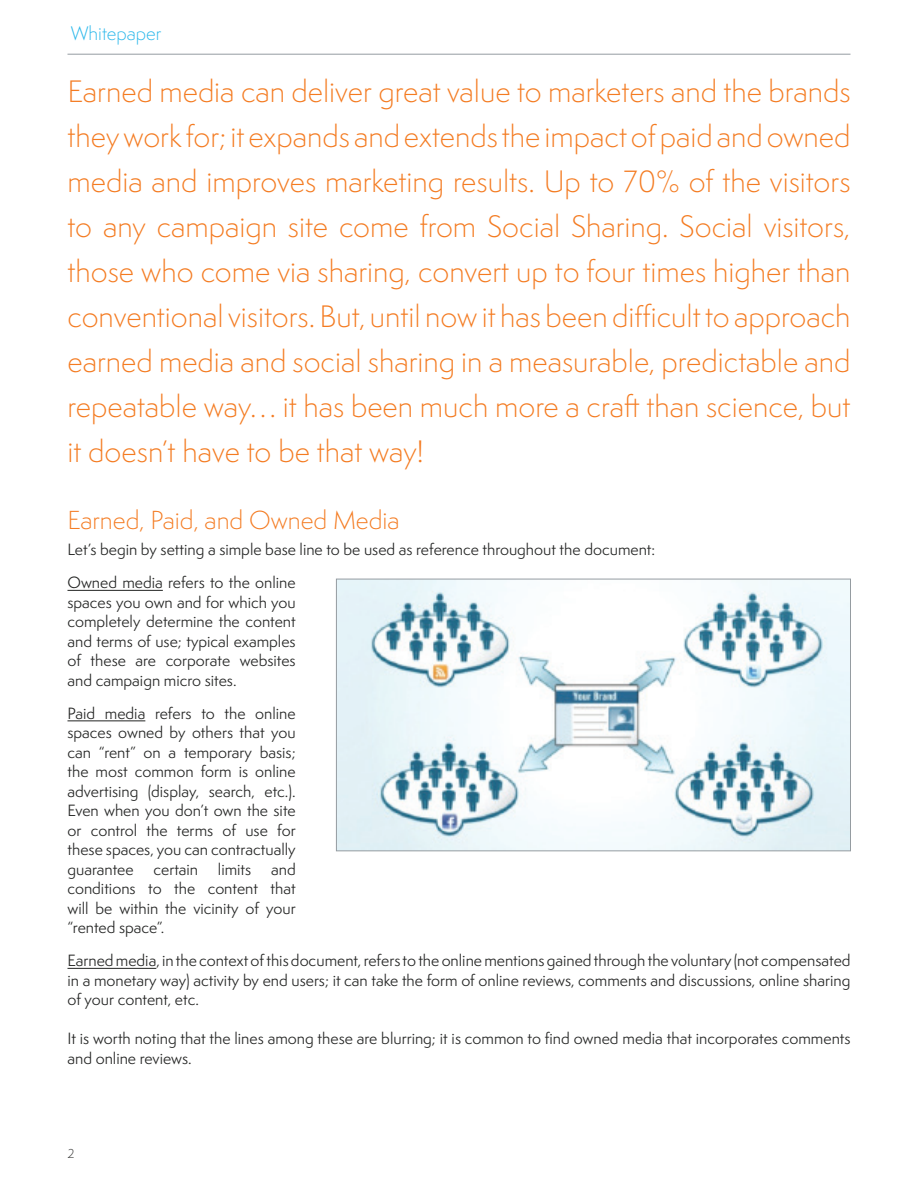
<style>
.page{position:relative;width:918px;height:1188px;background:#fff}
.page>*{position:absolute;margin:0;border:0;box-sizing:border-box;transform-origin:0 0}
.t1{font:300 28.5px/45px "Semplicita Pro";color:#f47b21;text-align:justify}
.t2{font:300 24px "Semplicita Pro";color:#f47b21}
.t3{font:300 18px "Semplicita Pro";color:#26b6ea}
.t4{font:15px/19.5px "Semplicita Pro";color:#242524;text-align:justify}
.t5{font:300 12px "Semplicita Pro";color:#242524}
</style>
<div class="page">
<hr style="left:68px;top:54px;width:782px;height:1px;background:#959ca1">
<hr style="left:68px;top:590px;width:95px;height:1px;background:#242524">
<hr style="left:68px;top:721px;width:77px;height:1px;background:#242524">
<hr style="left:68px;top:968px;width:88px;height:1px;background:#242524">
<img style="left:338px;top:581px;width:511px;height:268px">
<div style="left:336px;top:579px;width:515px;height:272px;border:1px solid #959ca1"></div>
<p class="t3" style="left:71px;top:22px;width:92px">Whitepaper</p>
<p class="t1" style="left:68px;top:69px;width:785px">Earned media can deliver great value to marketers and the brands they work for; it expands and extends the impact of paid and owned media and improves marketing results. Up to 70% of the visitors to any campaign site come from Social Sharing. Social visitors, those who come via sharing, convert up to four times higher than conventional visitors. But, until now it has been difficult to approach earned media and social sharing in a measurable, predictable and repeatable way… it has been much more a craft than science, but it doesn’t have to be that way!</p>
<p class="t2" style="left:68px;top:504px;width:334px">Earned, Paid, and Owned Media</p>
<p class="t4" style="left:68px;top:540px;width:589px">Let’s begin by setting a simple base line to be used as reference throughout the document:</p>
<p class="t4" style="left:68px;top:573px;width:230px">Owned media refers to the online spaces you own and for which you completely determine the content and terms of use; typical examples of these are corporate websites and campaign micro sites.</p>
<p class="t4" style="left:68px;top:703px;width:230px">Paid media refers to the online spaces owned by others that you can “rent” on a temporary basis; the most common form is online advertising (display, search, etc.).<br>Even when you don’t own the site or control the terms of use for these spaces, you can contractually guarantee</p>
<p class="t4" style="left:68px;top:859px;width:230px;text-indent:204px">and conditions to the content that will be within the vicinity of your “rented space”.</p>
<p class="t4" style="left:68px;top:951px;width:785px">Earned media, in the context of this document, refers to the online mentions gained through the voluntary (not compensated in a monetary way) activity by end users; it can take the form of online reviews, comments and discussions, online sharing of your content, etc.</p>
<p class="t4" style="left:68px;top:1029px;width:785px">It is worth noting that the lines among these are blurring; it is common to find owned media that incorporates comments and online reviews.</p>
<p class="t4" style="left:154px;top:859px;width:46px">certain</p>
<p class="t4" style="left:218px;top:859px;width:35px">limits</p>
<p class="t5" style="left:68px;top:1146px;width:9px">2</p>
</div>
